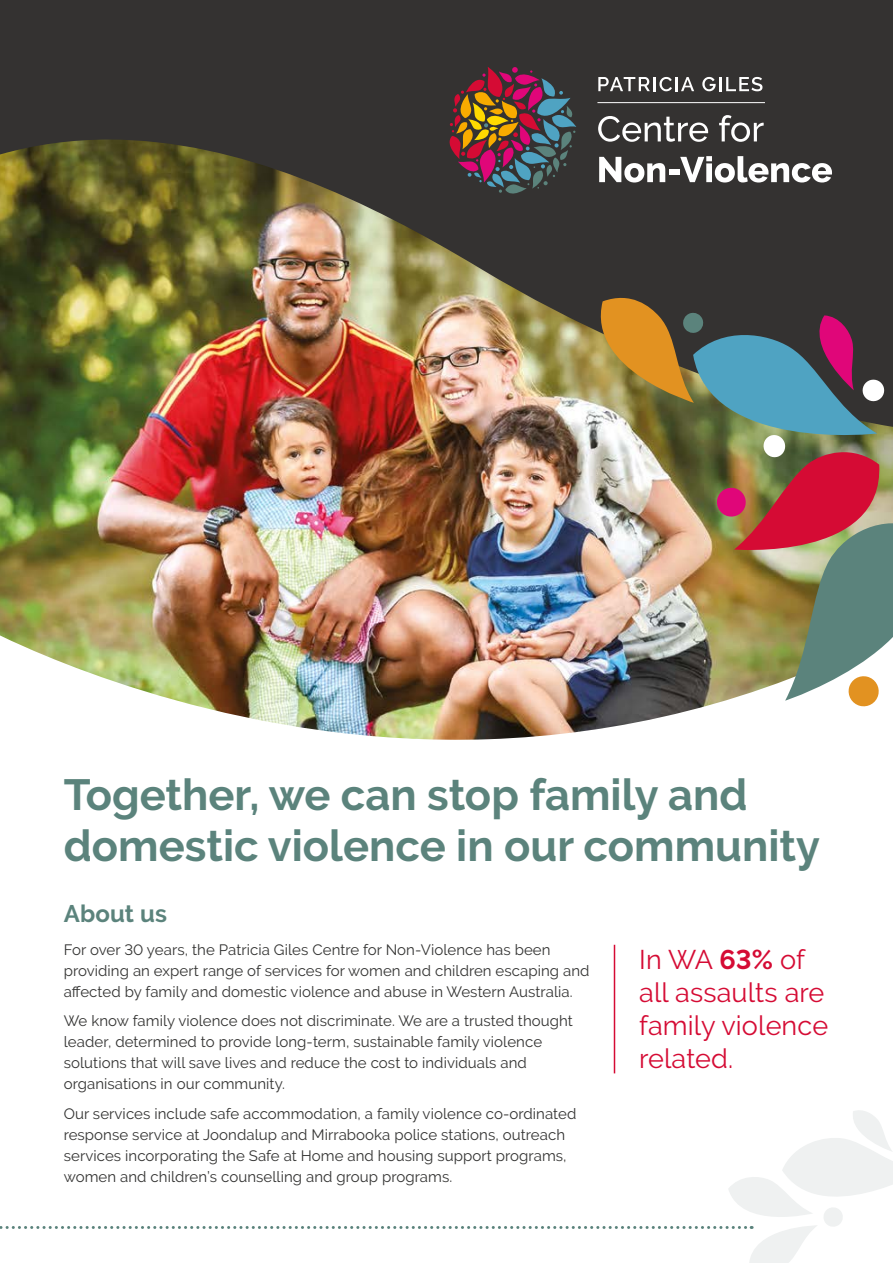
<style>
.page{position:relative;width:893px;height:1263px;background:#fff}
.page>*{position:absolute;margin:0;border:0;box-sizing:border-box;transform-origin:0 0}
.t1{font:700 43.5px/51px "Raleway";color:#5b837c}
.t2{font:27px/33px "Raleway";letter-spacing:.005em;color:#d50b34}
.t3{font:700 24px "Raleway";letter-spacing:.005em;color:#5b837c}
.t4{font:15px/21px "Raleway";letter-spacing:.005em;color:#333332}
.s1{font-weight:700}
</style>
<div class="page">
<div style="left:0;top:0;width:893px;height:544px;background:#343231"></div>
<img style="left:0;top:140px;width:825px;height:600px">
<hr style="left:614px;top:945px;width:1px;height:128px;background:#d50b34">
<svg style="left:0;top:1110px;width:893px;height:153px"></svg>
<svg style="left:450px;top:67px;width:126px;height:127px"></svg>
<svg style="left:598px;top:116px;width:110px;height:26px"></svg>
<svg style="left:719px;top:115px;width:45px;height:27px"></svg>
<svg style="left:599px;top:157px;width:66px;height:25px"></svg>
<div style="left:669px;top:170px;width:11px;height:5px;background:#fff"></div>
<svg style="left:680px;top:156px;width:152px;height:26px"></svg>
<svg style="left:598px;top:77px;width:52px;height:14px"></svg>
<hr style="left:653px;top:77px;width:3px;height:14px;background:#fff">
<svg style="left:659px;top:77px;width:13px;height:14px"></svg>
<hr style="left:675px;top:77px;width:3px;height:14px;background:#fff">
<svg style="left:681px;top:77px;width:13px;height:14px"></svg>
<svg style="left:702px;top:77px;width:60px;height:14px"></svg>
<hr style="left:597px;top:102px;width:168px;height:1px;background:#fff">
<img style="left:586px;top:291px;width:307px;height:417px">
<h1 class="t1" style="left:64px;top:769px;width:758px">Together, we can stop family and domestic violence in our community</h1>
<h3 class="t3" style="left:64px;top:899px;width:105px">About us</h3>
<p class="t4" style="left:64px;top:939px;width:527px">For over 30 years, the Patricia Giles Centre for Non‑Violence has been providing an expert range of services for women and children escaping and affected by family and domestic violence and abuse in Western Australia.</p>
<p class="t4" style="left:64px;top:1010px;width:511px">We know family violence does not discriminate. We are a trusted thought leader, determined to provide long-term, sustainable family violence solutions that will save lives and reduce the cost to individuals and organisations in our community.</p>
<p class="t4" style="left:64px;top:1103px;width:514px">Our services include safe accommodation, a family violence co‑ordinated response service at Joondalup and Mirrabooka police stations, outreach services incorporating the Safe at Home and housing support programs, women and children’s counselling and group programs.</p>
<h2 class="t2" style="left:639px;top:943px;width:190px">In WA <span class="s1">63%</span> of all assaults are family violence related.</h2>
</div>
